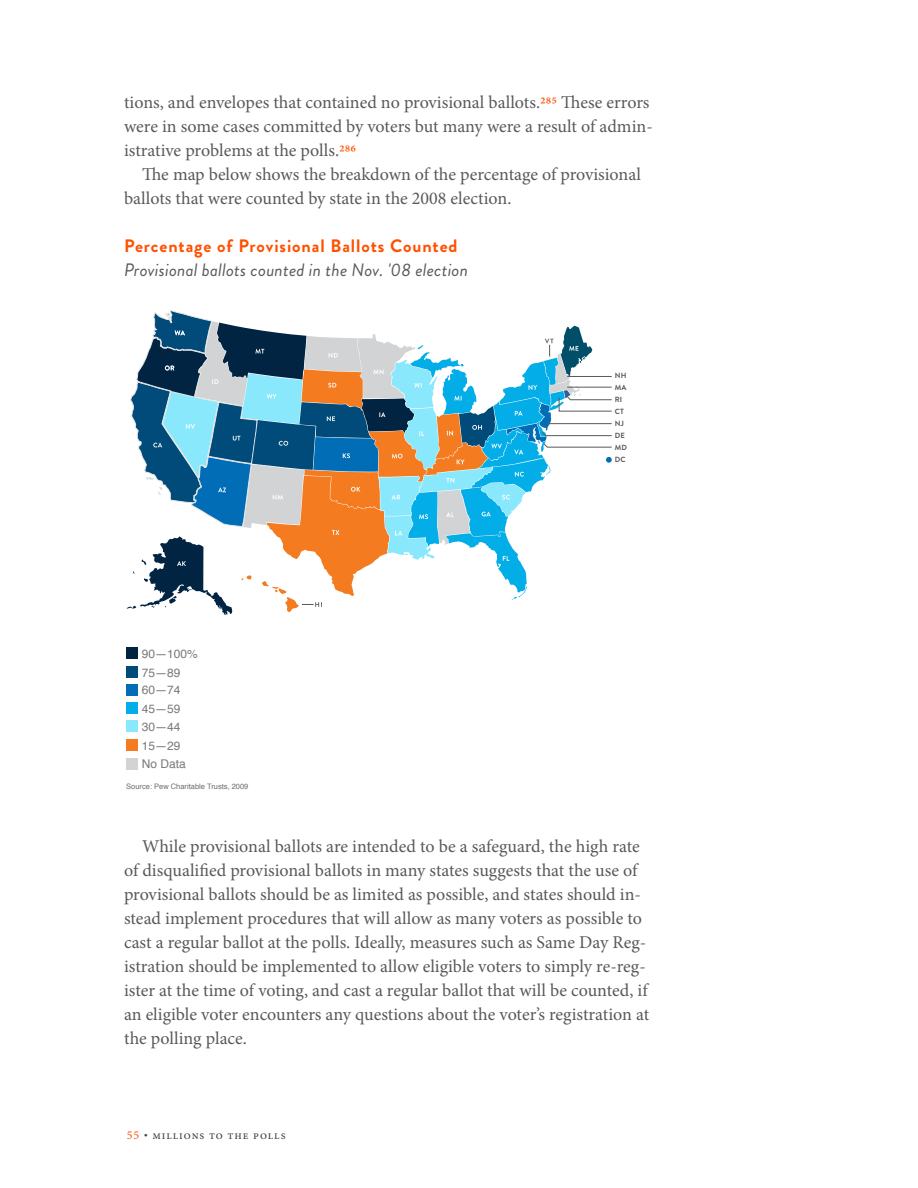
<style>
.page{position:relative;width:918px;height:1188px;background:#fff}
.page>*{position:absolute;margin:0;border:0;box-sizing:border-box;transform-origin:0 0}
.t1{font:18px/24px "Minion Pro";letter-spacing:-.005em;color:#58595b}
.t2{font:italic 18px "Brandon Grotesque";letter-spacing:.01em;color:#58595b}
.t3{font:700 18px "Brandon Grotesque";letter-spacing:.05em;color:#ff5000}
.t4{font:12px/18.6px "Helvetica";color:#797a7d}
.t5{font:12px "Minion Pro";letter-spacing:.075em;color:#414042}
.t6{font:7.5px "Helvetica";color:#6d6e71}
.t7{font:700 7.5px/12px "Brandon Grotesque";color:#58595b}
.s1{font-weight:500;font-size:16.5px;color:#ff5000}
.s2{color:#ff5000}
.s3{font-family:"Brandon Grotesque"}
</style>
<div class="page">
<div style="left:126px;top:685px;width:11px;height:11px;background:#006db6"></div>
<div style="left:126px;top:703px;width:11px;height:11px;background:#03aee8"></div>
<div style="left:126px;top:721px;width:11px;height:11px;background:#8ae8fd"></div>
<div style="left:126px;top:740px;width:11px;height:11px;background:#f47b20"></div>
<div style="left:126px;top:758px;width:11px;height:11px;background:#d1d3d4"></div>
<div style="left:126px;top:667px;width:11px;height:11px;background:#004b79"></div>
<div style="left:126px;top:648px;width:11px;height:11px;background:#002442"></div>
<svg style="left:127px;top:310px;width:485px;height:305px"></svg>
<p class="t1" style="left:124px;top:90px;width:530px">tions, and envelopes that contained no provisional ballots.<span class="s1">285</span> These errors were in some cases committed by voters but many were a result of admin&shy;istrative problems at the polls.<span class="s1">286</span></p>
<p class="t1" style="left:124px;top:162px;width:518px;text-indent:18px">The map below shows the breakdown of the percentage of provisional ballots that were counted by state in the 2008 election.</p>
<p class="t3" style="left:124px;top:233px;width:335px">Percentage of Provisional Ballots Counted</p>
<p class="t2" style="left:124px;top:257px;width:346px">Provisional ballots counted in the Nov. '08 election</p>
<p class="t4" style="left:142px;top:644px;width:58px">90—100%</p>
<p class="t4" style="left:142px;top:664px;width:40px">75—89</p>
<p class="t4" style="left:142px;top:681px;width:46px">60—74<br>45—59<br>30—44<br>15—29<br>No Data</p>
<p class="t6" style="left:126px;top:780px;width:124px">Source: Pew Charitable Trusts, 2009</p>
<p class="t7" style="left:615px;top:370px;width:14px">NH<br>MA<br>RI<br>CT<br>NJ<br>DE<br>MD<br>DC</p>
<p class="t1" style="left:124px;top:834px;width:527px;text-indent:18px">While provisional ballots are intended to be a safeguard, the high rate of disqualified provisional ballots in many states suggests that the use of provisional ballots should be as limited as possible, and states should in&shy;stead implement procedures that will allow as many voters as possible to cast a regular ballot at the polls. Ideally, measures such as Same Day Reg&shy;istration should be implemented to allow eligible voters to simply re-reg&shy;ister at the time of voting, and cast a regular ballot that will be counted, if an eligible voter encounters any questions about the voter’s registration at the polling place.</p>
<p class="t5" style="left:127px;top:1127px;width:160px"><span class="s2">55</span> <span class="s3">•</span> millions to the polls</p>
</div>
